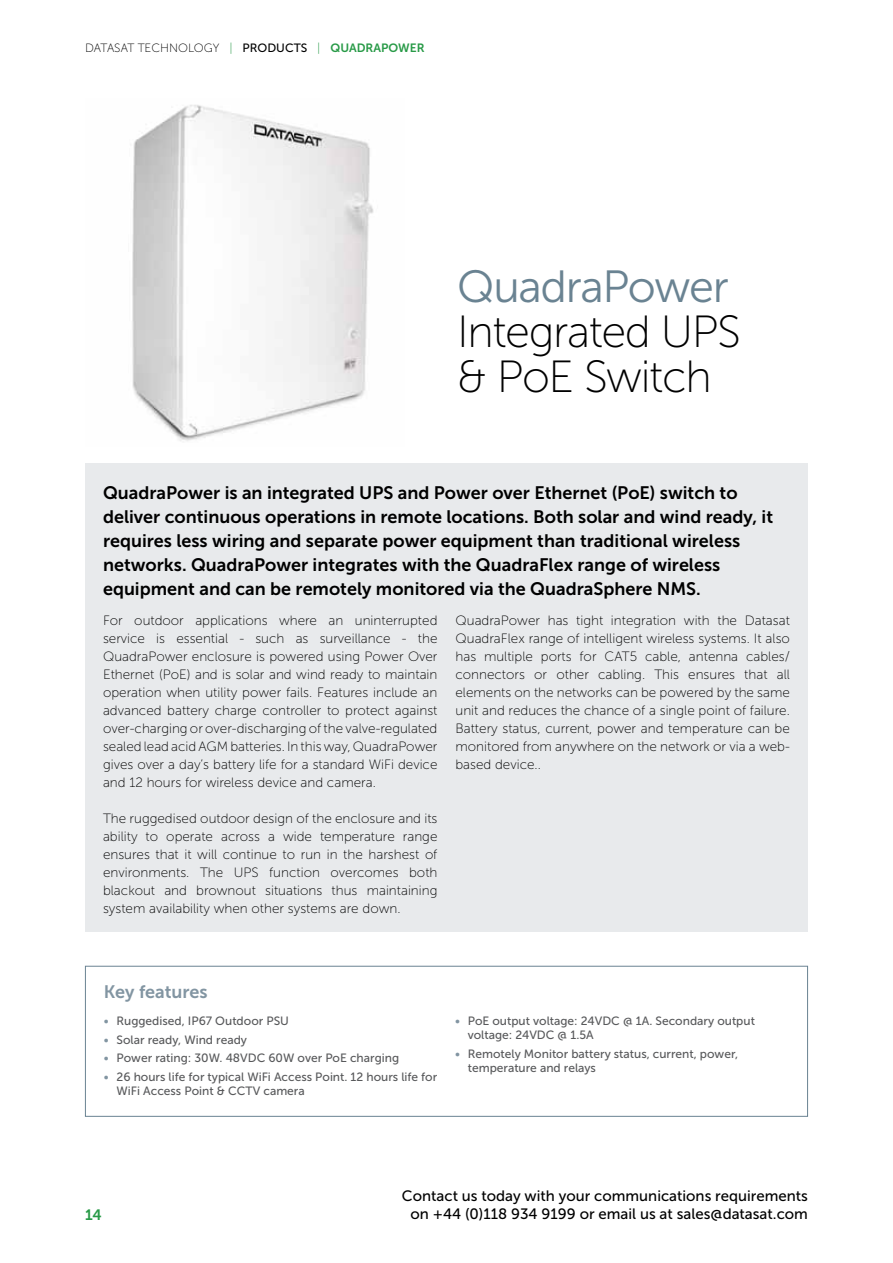
<style>
.page{position:relative;width:893px;height:1263px;background:#fff}
.page>*{position:absolute;margin:0;border:0;box-sizing:border-box;transform-origin:0 0}
.t1{font:45px/45px "Museo Sans 100";letter-spacing:-.03em;color:#000}
.t2{font:45px "Museo Sans 300";letter-spacing:-.03em;color:#6a8392}
.t3{font:18px/24px "Museo Sans 700";color:#000}
.t4{font:18px "Museo Sans 700";color:#8295a2}
.t5{font:15px/17.7px "Museo Sans 500";color:#000;text-align:center}
.t6{font:15px "Museo Sans 700";color:#289a47}
.t7{font:13.5px/18px "Museo Sans 100";color:#000;text-align:justify}
.t8{font:12px/14.2px "Museo Sans 500";color:#58595b}
.t9{font:12px "Museo Sans 700";color:#289a47}
.t10{font:12px "Museo Sans 100";color:#000}
.s1{font-family:"Museo Sans 100";color:#000}
.s2{font-family:"Museo Sans 100"}
.s3{font-family:"Museo Sans 500";color:#000}
.s4{color:#8295a2}
</style>
<div class="page">
<div style="left:85px;top:463px;width:723px;height:469px;background:#e8eaec"></div>
<div style="left:85px;top:966px;width:723px;height:151px;border:1px solid #6a8392"></div>
<img style="left:132px;top:105px;width:242px;height:336px">
<p class="t10" style="left:85px;top:41px;width:17px">Datasat</p>
<p class="t10" style="left:138px;top:41px;width:17px">Technolo</p>
<p class="t9" style="left:204px;top:41px;width:222px"><span class="s1">gy</span> <span class="s2">|</span> <span class="s3">products</span> <span class="s2">|</span> QuadraPower</p>
<h1 class="t2" style="left:457px;top:262px;width:273px">QuadraPower</h1>
<h1 class="t1" style="left:457px;top:309px;width:285px">Integrated UPS &amp; PoE Switch</h1>
<p class="t3" style="left:103px;top:481px;width:672px">QuadraPower is an integrated U PS and Power over Ethernet (PoE) switch to deliver continuous operations in remote locations. Both solar and wind ready, it requires less wiring and separate power equipment than traditional wireless networks. QuadraPower integrates with the QuadraFlex range of wireless equipment and can be remotely monitored via the QuadraSphere N MS.</p>
<p class="t7" style="left:103px;top:612px;width:336px">For outdoor applications where an uninterrupted service is essential - such as surveillance - the QuadraPower enclosure is powered using Power Over Ethernet (PoE) and is solar and wind ready to maintain operation when utility power fails. Features include an advanced battery charge controller to protect against over-charging or over-discharging of the valve-regulated sealed lead acid AGM batteries. In this way, QuadraPower gives over a day’s battery life for a standard WiFi device and 12 hours for wireless device and camera.</p>
<p class="t7" style="left:103px;top:810px;width:336px">The ruggedised outdoor design of the enclosure and its ability to operate across a wide temperature range ensures that it will continue to run in the harshest of environments. The UPS function overcomes both blackout and brownout situations thus maintaining system availability when other systems are down.</p>
<p class="t7" style="left:455px;top:612px;width:336px">QuadraPower has tight integration with the Datasat QuadraFlex range of intelligent wireless systems. It also has multiple ports for CAT5 cable, antenna cables/ connectors or other cabling. This ensures that all elements on the networks can be powered by the same unit and reduces the chance of a single point of failure.<br>Battery status, current, power and temperature can be monitored from anywhere on the network or via a web&shy;based device..</p>
<h2 class="t4" style="left:104px;top:982px;width:105px">Key features</h2>
<p class="t8" style="left:104px;top:1014px;width:171px"><span class="s4">•</span> Ruggedised, IP67 Outdoor PSU</p>
<p class="t8" style="left:104px;top:1032px;width:145px"><span class="s4">•</span> Solar ready, Wind ready</p>
<p class="t8" style="left:104px;top:1051px;width:297px"><span class="s4">•</span> Power rating: 30W. 48VDC 60W over PoE charging</p>
<p class="t8" style="left:117px;top:1069px;width:322px;text-indent:-13px"><span class="s4">•</span> 26 hours life for typical WiFi Access Point. 12 hours life for<br>WiFi Access Point &amp; CCTV camera</p>
<p class="t8" style="left:468px;top:1014px;width:289px;text-indent:-13px"><span class="s4">•</span> PoE output voltage: 24VDC @ 1A. Secondary output voltage: 24VDC @ 1.5A</p>
<p class="t8" style="left:468px;top:1047px;width:272px;text-indent:-13px"><span class="s4">•</span> Remotely Monitor battery status, current, power, temperature and relays</p>
<p class="t6" style="left:85px;top:1207px;width:18px">14</p>
<p class="t5" style="left:402px;top:1187px;width:407px">Contact us today with your communications requirements on +44 (0)118 934 9199 or email us at sales@datasat.com</p>
</div>
